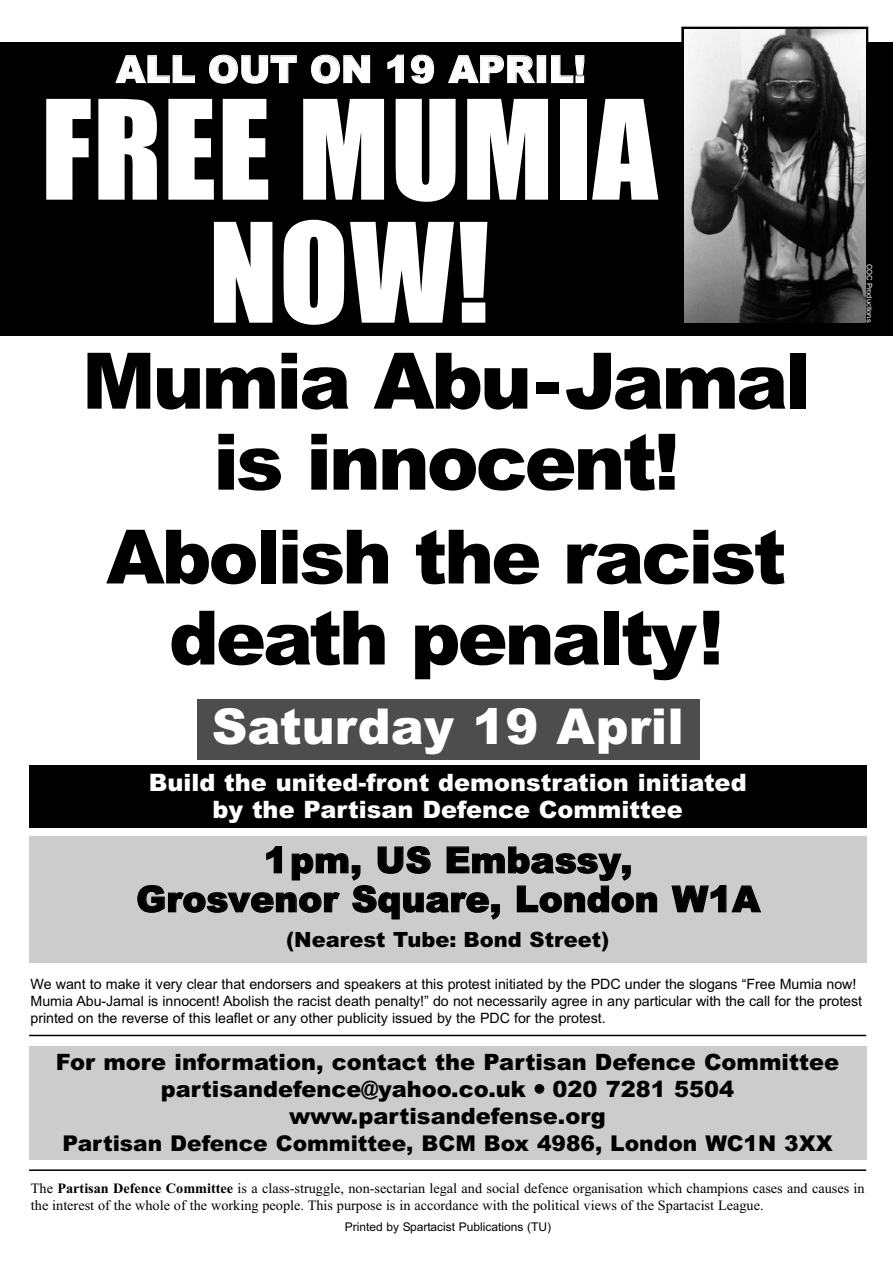
<style>
.page{position:relative;width:893px;height:1263px;background:#fff}
.page>*{position:absolute;margin:0;border:0;box-sizing:border-box;transform-origin:0 0}
.t1{font:127.5px/123px "Impact";letter-spacing:.01em;color:#fff;text-align:center}
.t2{font:900 78px/81px "Arial";letter-spacing:-.04em;color:#000;text-align:center}
.t3{font:900 75px/81px "Arial";letter-spacing:-.04em;color:#000;text-align:center}
.t4{font:900 49.5px "Arial";color:#fff}
.t5{font:900 37.5px "Arial";color:#fff}
.t6{font:900 36px/39px "Arial";color:#000;text-align:center}
.t7{font:900 24px/27px "Arial";color:#fff;text-align:center}
.t8{font:900 22.5px/27px "Arial";color:#000;text-align:center}
.t9{font:900 21.75px "Arial";color:#000}
.t10{font:900 21px "Arial";color:#000}
.t11{font:14.25px/17.1px "Arial";letter-spacing:-.005em;color:#000}
.t12{font:14.25px/17.1px "Times New Roman";color:#000}
.t13{font:12px "Arial";color:#000}
.t14{font:7.5px "Arial";color:#fff}
.s1{font-weight:700}
</style>
<div class="page">
<div style="left:29px;top:765px;width:837px;height:63px;background:#000"></div>
<div style="left:0;top:42px;width:893px;height:294px;background:#000"></div>
<div style="left:29px;top:836px;width:837px;height:126px;background:#ccc"></div>
<div style="left:197px;top:699px;width:502px;height:61px;background:#4d4d4d"></div>
<div style="left:681px;top:27px;width:187px;height:298px;border:3px solid #000"></div>
<img style="left:684px;top:30px;width:181px;height:292px">
<div style="left:29px;top:1046px;width:837px;height:114px;background:#ccc"></div>
<hr style="left:29px;top:1035px;width:837px;height:1px;background:#000">
<hr style="left:29px;top:1169px;width:837px;height:2px;background:#000">
<h3 class="t5" style="left:116px;top:48px;width:471px">ALL OUT ON 19 APRIL!</h3>
<h1 class="t1" style="left:41px;top:94px;width:618px">FREE MUMIA<br>NOW!</h1>
<h2 class="t2" style="left:82px;top:341px;width:730px">Mumia Abu-Jamal is innocent!</h2>
<h3 class="t3" style="left:106px;top:517px;width:682px">Abolish the racist death penalty!</h3>
<h3 class="t4" style="left:212px;top:698px;width:474px">Saturday 19 April</h3>
<h3 class="t7" style="left:149px;top:769px;width:599px">Build the united-front demonstration initiated by the Partisan Defence Committee</h3>
<h3 class="t6" style="left:136px;top:841px;width:625px">1pm, US Embassy,<br>Grosvenor Square, London W1A</h3>
<h3 class="t10" style="left:286px;top:927px;width:325px">(Nearest Tube: Bond Street)</h3>
<p class="t14" style="left:874px;top:264px;width:60px;rotate:90deg">COC Productions</p>
<p class="t11" style="left:31px;top:975px;width:833px">We want to make it very clear that endorsers and speakers at this protest initiated by the PDC under the slogans “Free Mumia now!<br>Mumia Abu-Jamal is innocent! Abolish the racist death penalty!” do not necessarily agree in any particular with the call for the protest printed on the reverse of this leaflet or any other publicity issued by the PDC for the protest.</p>
<h3 class="t8" style="left:56px;top:1049px;width:785px">For more information, contact the Partisan Defence Committee partisandefence@yahoo.co.uk 020 7281 5504 www.partisandefense.org</h3>
<h3 class="t9" style="left:62px;top:1130px;width:772px">Partisan Defence Committee, BCM Box 4986, London WC1N 3XX</h3>
<p class="t12" style="left:31px;top:1179px;width:835px">The <span class="s1">Partisan Defence Committee</span> is a class-struggle, non-sectarian legal and social defence organisation which champions cases and causes in the interest of the whole of the working people. This purpose is in accordance with the political views of the Spartacist League.</p>
<p class="t13" style="left:345px;top:1219px;width:208px">Printed by Spartacist Publications (TU)</p>
</div>
